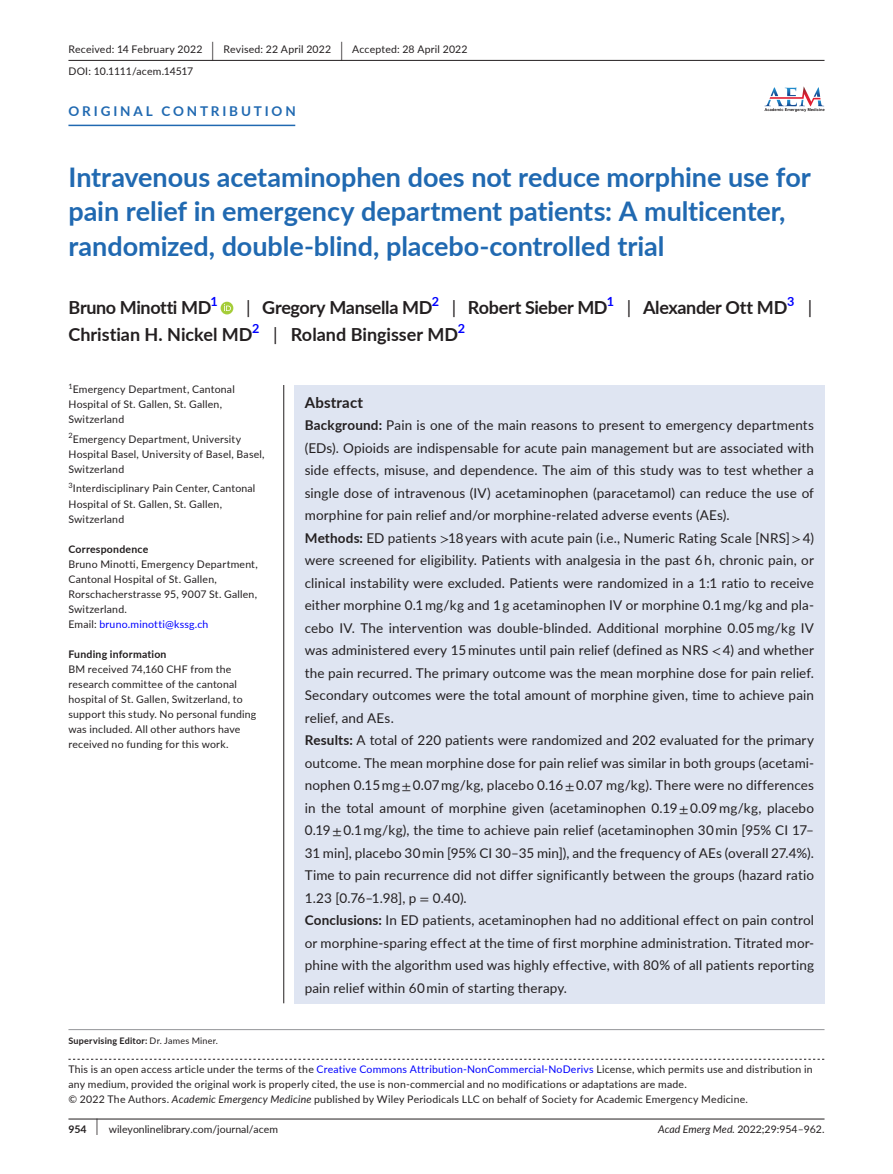
<style>
.page{position:relative;width:893px;height:1174px;background:#fff}
.page>*{position:absolute;margin:0;border:0;box-sizing:border-box;transform-origin:0 0}
.t1{font:700 27px/34.5px "Lato";color:#2069b1}
.t2{font:700 18px "Lato";letter-spacing:-.02em;color:#231f20}
.t3{font:700 18px "Lato";color:#231f20}
.t4{font:18px "Lato";color:#231f20}
.t5{font:700 15px "Lato";letter-spacing:.015em;color:#231f20}
.t6{font:13.5px/22.5px "Lato";letter-spacing:.01em;color:#231f20}
.t7{font:700 13.5px "Lato";letter-spacing:.21em;color:#2069b1}
.t8{font:700 12.6px "Lato";color:#00f}
.t9{font:10.5px/15px "Lato";letter-spacing:.02em;color:#231f20}
.t10{font:10.5px "Lato";color:#231f20}
.t11{font:700 10.5px "Lato";letter-spacing:.02em;color:#231f20}
.t12{font:700 9px "Lato";letter-spacing:.025em;color:#231f20}
.t13{font:7.35px "Lato";color:#231f20}
.s1{font-size:19.65px}
.s2{font-weight:400}
.s3{color:#00f}
.s4{font-weight:700}
.s5{font-family:"STIX"}
.s6{font-style:italic}
.s7{font-size:17.4px}
</style>
<div class="page">
<hr style="left:68px;top:1118px;width:756px;height:1px;background:#231f20">
<svg style="left:764px;top:86px;width:60px;height:26px"></svg>
<hr style="left:68px;top:60px;width:756px;height:1px;background:#231f20">
<hr style="left:68px;top:125px;width:227px;height:1px;background:#2069b1">
<div style="left:221px;top:302px;width:12px;height:12px;background:#a5cd39;border-radius:50%"></div>
<svg style="left:224px;top:304px;width:7px;height:7px"></svg>
<svg style="left:68px;top:1058px;width:756px;height:1px"></svg>
<hr style="left:68px;top:1029px;width:756px;height:1px;background:#939598">
<div style="left:294px;top:385px;width:530px;height:618px;background:#dfe5f2"></div>
<hr style="left:283px;top:385px;width:1px;height:618px;background:#231f20">
<p class="t9" style="left:68px;top:38px;width:401px;line-height:21.8px">Received: 14 February 2022 <span class="s1">|</span> Revised: 22 April 2022 <span class="s1">|</span> Accepted: 28 April 2022<br>DOI: 10.1111/acem.14517</p>
<p class="t7" style="left:68px;top:101px;width:229px">ORIGINAL CONTRIBUTION</p>
<h1 class="t1" style="left:68px;top:159px;width:744px">Intravenous acetaminophen does not reduce morphine use for pain relief in emergency department patients: A multicenter, randomized, double-blind, placebo-controlled trial</h1>
<h2 class="t2" style="left:68px;top:295px;width:144px">Bruno Minotti MD</h2>
<p class="t8" style="left:211px;top:292px;width:9px">1</p>
<h2 class="t2" style="left:246px;top:295px;width:188px"><span class="s2">|</span> Gregory Mansella MD</h2>
<p class="t8" style="left:432px;top:292px;width:9px">2</p>
<h2 class="t2" style="left:452px;top:295px;width:157px"><span class="s2">|</span> Robert Sieber MD</h2>
<p class="t8" style="left:607px;top:292px;width:9px">1</p>
<h2 class="t2" style="left:627px;top:295px;width:162px"><span class="s2">|</span> Alexander Ott MD</h2>
<p class="t8" style="left:787px;top:292px;width:9px">3</p>
<h2 class="t4" style="left:808px;top:295px;width:6px">|</h2>
<h2 class="t3" style="left:68px;top:322px;width:186px">Christian H. Nickel MD</h2>
<p class="t8" style="left:252px;top:319px;width:9px">2</p>
<h2 class="t3" style="left:273px;top:322px;width:187px"><span class="s2">|</span> Roland Bingisser MD</h2>
<p class="t8" style="left:458px;top:319px;width:9px">2</p>
<p class="t13" style="left:68px;top:381px;width:6px">1</p>
<p class="t9" style="left:68px;top:382px;width:168px;text-indent:4px">Emergency Department, Cantonal<br>Hospital of St. Gallen, St. Gallen,<br>Switzerland</p>
<p class="t9" style="left:68px;top:431px;width:198px"><sup>2</sup>Emergency Department, University<br>Hospital Basel, University of Basel, Basel,<br>Switzerland</p>
<p class="t9" style="left:68px;top:481px;width:188px"><sup>3</sup>Interdisciplinary Pain Center, Cantonal<br>Hospital of St. Gallen, St. Gallen,<br>Switzerland</p>
<p class="t11" style="left:68px;top:541px;width:81px">Correspondence</p>
<p class="t9" style="left:68px;top:556px;width:191px">Bruno Minotti, Emergency Department,<br>Cantonal Hospital of St. Gallen,<br>Rorschacherstrasse 95, 9007 St. Gallen,<br>Switzerland.<br>Email: <span class="s3">bruno.minotti@kssg.ch</span></p>
<p class="t11" style="left:68px;top:646px;width:100px">Funding information</p>
<p class="t9" style="left:68px;top:661px;width:189px">BM received 74,160 CHF from the research committee of the cantonal hospital of St. Gallen, Switzerland, to support this study. No personal funding was included. All other authors have received no funding for this work.</p>
<p class="t12" style="left:68px;top:1033px;width:151px">Supervising Editor: <span class="s2">Dr. James Miner.</span></p>
<p class="t5" style="left:305px;top:391px;width:60px">Abstract</p>
<p class="t6" style="left:305px;top:413px;width:511px"><span class="s4">Background:</span> Pain is one of the main reasons to present to emergency departments (EDs). Opioids are indispensable for acute pain management but are associated with side effects, misuse, and dependence. The aim of this study was to test whether a single dose of intravenous (IV) acetaminophen (paracetamol) can reduce the use of morphine for pain relief and/or morphine-related adverse events (AEs).<br><span class="s4">Methods:</span> ED patients <span class="s5">&gt;</span>18 years with acute pain (i.e., Numeric Rating Scale [NRS] <span class="s5">&gt;</span> 4) were screened for eligibility. Patients with analgesia in the past 6 h, chronic pain, or clinical instability were excluded. Patients were randomized in a 1:1 ratio to receive either morphine 0.1 mg/kg and 1 g acetaminophen IV or morphine 0.1 mg/kg and pla&shy;cebo IV. The intervention was double-blinded. Additional morphine 0.05 mg/kg IV was administered every 15 minutes until pain relief (defined as NRS <span class="s5">&lt;</span> 4) and whether the pain recurred. The primary outcome was the mean morphine dose for pain relief.<br>Secondary outcomes were the total amount of morphine given, time to achieve pain relief, and AEs.<br><span class="s4">Results:</span> A total of 220 patients were randomized and 202 evaluated for the primary outcome. The mean morphine dose for pain relief was similar in both groups (acetami&shy;nophen 0.15 mg <span class="s5">±</span> 0.07 mg/kg, placebo 0.16 <span class="s5">±</span> 0.07 mg/kg). There were no differences in the total amount of morphine given (acetaminophen 0.19 <span class="s5">±</span> 0.09 mg/kg, placebo 0.19 <span class="s5">±</span> 0.1 mg/kg), the time to achieve pain relief (acetaminophen 30 min [95% CI 17– 31 min], placebo 30 min [95% CI 30–35 min]), and the frequency of AEs (overall 27.4%).<br>Time to pain recurrence did not differ significantly between the groups (hazard ratio 1.23 [0.76–1.98], p <span class="s5">=</span> 0.40).<br><span class="s4">Conclusions:</span> In ED patients, acetaminophen had no additional effect on pain control or morphine-sparing effect at the time of first morphine administration. Titrated mor&shy;phine with the algorithm used was highly effective, with 80% of all patients reporting pain relief within 60 min of starting therapy.</p>
<p class="t9" style="left:68px;top:1061px;width:746px">This is an open access article under the terms of the <span class="s3">Creative Commons Attribution-NonCommercial-NoDerivs</span> License, which permits use and distribution in any medium, provided the original work is properly cited, the use is non-commercial and no modifications or adaptations are made.<br>© 2022 The Authors. <span class="s6">Academic Emergency Medicine</span> published by Wiley Periodicals LLC on behalf of Society for Academic Emergency Medicine.</p>
<p class="t10" style="left:68px;top:1121px;width:211px"><span class="s4">954</span> <span class="s7">|</span> wileyonlinelibrary.com/journal/acem</p>
<p class="t10" style="left:658px;top:1121px;width:168px"><span class="s6">Acad Emerg Med.</span> 2022;29:954–962.</p>
</div>
